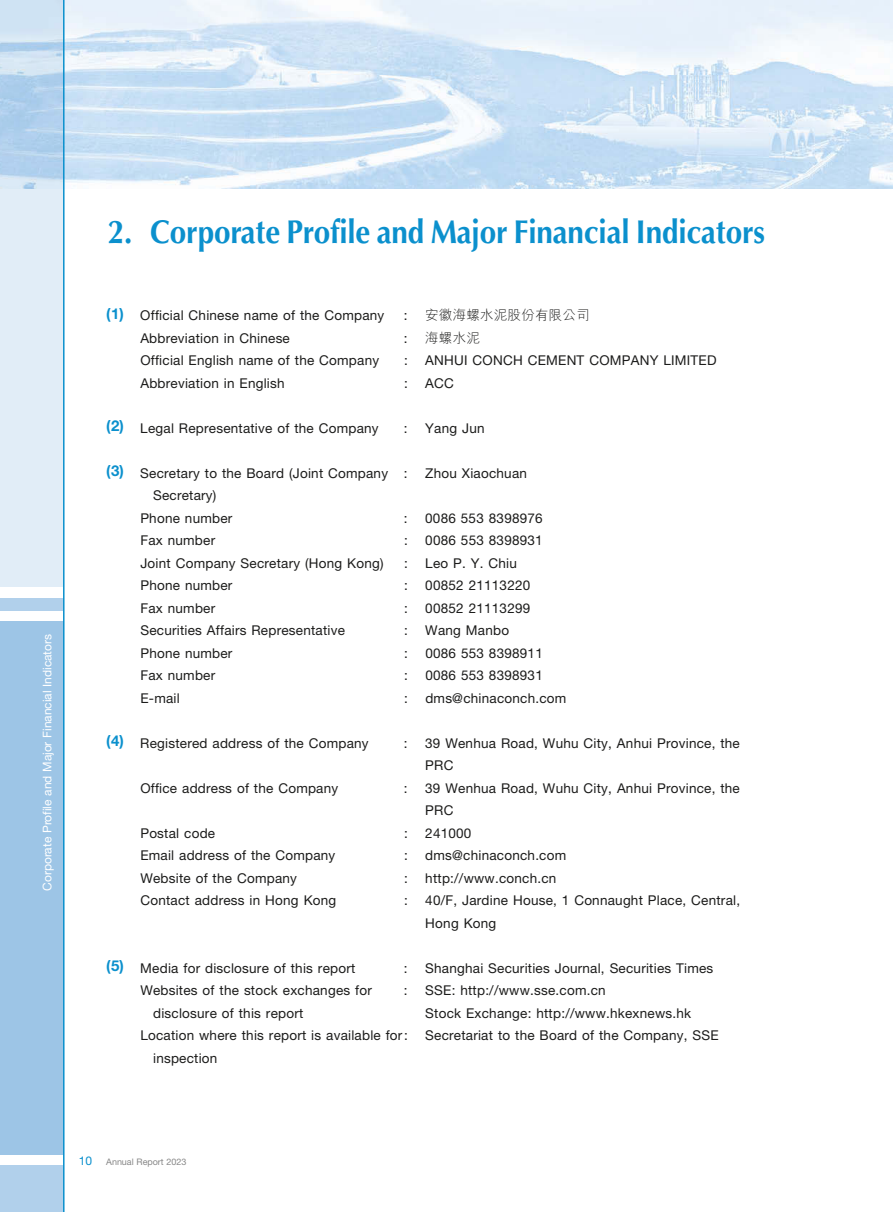
<style>
.page{position:relative;width:893px;height:1212px;background:#fff}
.page>*{position:absolute;margin:0;border:0;box-sizing:border-box;transform-origin:0 0}
.t1{font:700 33px "Optima LT Std";letter-spacing:-.005em;color:#0b90cd;scale:.9 1}
.t2{font:13.5px/22.5px "Helvetica Neue LT Std";letter-spacing:.015em;color:#1c1c1b}
.t3{font:300 13.5px "M Hei HK";letter-spacing:.015em;color:#1c1c1b}
.t4{font:12px "Helvetica Neue LT Std";letter-spacing:-.005em;color:#fff}
.t5{font:9px "Helvetica Neue LT Std";letter-spacing:-.005em;color:#878787}
.s1{font-weight:700;font-size:15px;color:#0b90cd}
.s2{font-size:12px;color:#0b90cd}
</style>
<div class="page">
<img style="left:65px;top:0;width:828px;height:188px">
<svg style="left:0;top:0;width:63px;height:587px;background:#d5e6f4"></svg>
<div style="left:0;top:1165px;width:64px;height:47px;background:#b1d0eb"></div>
<div style="left:0;top:621px;width:64px;height:534px;background:#9dc5e6"></div>
<div style="left:0;top:598px;width:64px;height:13px;background:#b1d0eb"></div>
<hr style="left:63px;top:0;width:2px;height:1212px;background:#0b90cd">
<p class="t4" style="left:40px;top:891px;width:258px;rotate:-90deg">Corporate Profile and Major Financial Indicators</p>
<h1 class="t1" style="left:108px;top:212px;width:732px">2. Corporate Profile and Major Financial Indicators</h1>
<p class="t2" style="left:106px;top:304px;width:280px"><span class="s1">(1)</span> Official Chinese name of the Company</p>
<p class="t2" style="left:404px;top:304px;width:5px">:</p>
<p class="t3" style="left:425px;top:306px;width:166px">安徽海螺水泥股份有限公司</p>
<p class="t2" style="left:140px;top:326px;width:151px">Abbreviation in Chinese</p>
<p class="t2" style="left:404px;top:326px;width:5px">:</p>
<p class="t3" style="left:425px;top:328px;width:56px">海螺水泥</p>
<p class="t2" style="left:140px;top:349px;width:240px">Official English name of the Company</p>
<p class="t2" style="left:404px;top:349px;width:5px">:</p>
<p class="t2" style="left:425px;top:349px;width:293px">ANHUI CONCH CEMENT COMPANY LIMITED</p>
<p class="t2" style="left:140px;top:371px;width:146px">Abbreviation in English</p>
<p class="t2" style="left:404px;top:371px;width:5px">:</p>
<p class="t2" style="left:425px;top:371px;width:30px">ACC</p>
<p class="t2" style="left:106px;top:416px;width:274px"><span class="s1">(2)</span> Legal Representative of the Company</p>
<p class="t2" style="left:404px;top:416px;width:5px">:</p>
<p class="t2" style="left:425px;top:416px;width:61px">Yang Jun</p>
<p class="t2" style="left:153px;top:461px;width:237px;text-indent:-47px"><span class="s1">(3)</span> Secretary to the Board (Joint Company<br>Secretary)</p>
<p class="t2" style="left:404px;top:461px;width:5px">:</p>
<p class="t2" style="left:425px;top:461px;width:103px">Zhou Xiaochuan</p>
<p class="t2" style="left:140px;top:506px;width:94px">Phone number</p>
<p class="t2" style="left:404px;top:506px;width:5px">:</p>
<p class="t2" style="left:425px;top:506px;width:119px">0086 553 8398976</p>
<p class="t2" style="left:140px;top:529px;width:76px">Fax number</p>
<p class="t2" style="left:404px;top:529px;width:5px">:</p>
<p class="t2" style="left:425px;top:529px;width:119px">0086 553 8398931</p>
<p class="t2" style="left:140px;top:551px;width:245px">Joint Company Secretary (Hong Kong)</p>
<p class="t2" style="left:404px;top:551px;width:5px">:</p>
<p class="t2" style="left:425px;top:551px;width:93px">Leo P. Y. Chiu</p>
<p class="t2" style="left:140px;top:574px;width:94px">Phone number</p>
<p class="t2" style="left:404px;top:574px;width:5px">:</p>
<p class="t2" style="left:425px;top:574px;width:107px">00852 21113220</p>
<p class="t2" style="left:140px;top:596px;width:76px">Fax number</p>
<p class="t2" style="left:404px;top:596px;width:5px">:</p>
<p class="t2" style="left:425px;top:596px;width:107px">00852 21113299</p>
<p class="t2" style="left:140px;top:619px;width:206px">Securities Affairs Representative</p>
<p class="t2" style="left:404px;top:619px;width:5px">:</p>
<p class="t2" style="left:425px;top:619px;width:85px">Wang Manbo</p>
<p class="t2" style="left:140px;top:641px;width:94px">Phone number</p>
<p class="t2" style="left:404px;top:641px;width:5px">:</p>
<p class="t2" style="left:425px;top:641px;width:119px">0086 553 8398911</p>
<p class="t2" style="left:140px;top:664px;width:76px">Fax number</p>
<p class="t2" style="left:404px;top:664px;width:5px">:</p>
<p class="t2" style="left:425px;top:664px;width:119px">0086 553 8398931</p>
<p class="t2" style="left:140px;top:686px;width:41px">E-mail</p>
<p class="t2" style="left:404px;top:686px;width:5px">:</p>
<p class="t2" style="left:425px;top:686px;width:143px">dms@chinaconch.com</p>
<p class="t2" style="left:106px;top:731px;width:264px"><span class="s1">(4)</span> Registered address of the Company</p>
<p class="t2" style="left:404px;top:731px;width:5px">:</p>
<p class="t2" style="left:425px;top:731px;width:316px">39 Wenhua Road, Wuhu City, Anhui Province, the<br>PRC</p>
<p class="t2" style="left:140px;top:776px;width:199px">Office address of the Company</p>
<p class="t2" style="left:404px;top:776px;width:5px">:</p>
<p class="t2" style="left:425px;top:776px;width:316px">39 Wenhua Road, Wuhu City, Anhui Province, the<br>PRC</p>
<p class="t2" style="left:140px;top:821px;width:76px">Postal code</p>
<p class="t2" style="left:404px;top:821px;width:5px">:</p>
<p class="t2" style="left:425px;top:821px;width:48px">241000</p>
<p class="t2" style="left:140px;top:844px;width:196px">Email address of the Company</p>
<p class="t2" style="left:404px;top:844px;width:5px">:</p>
<p class="t2" style="left:425px;top:844px;width:143px">dms@chinaconch.com</p>
<p class="t2" style="left:140px;top:866px;width:158px">Website of the Company</p>
<p class="t2" style="left:404px;top:866px;width:5px">:</p>
<p class="t2" style="left:425px;top:866px;width:133px">http://www.conch.cn</p>
<p class="t2" style="left:140px;top:889px;width:197px">Contact address in Hong Kong</p>
<p class="t2" style="left:404px;top:889px;width:5px">:</p>
<p class="t2" style="left:425px;top:889px;width:316px">40/F, Jardine House, 1 Connaught Place, Central,<br>Hong Kong</p>
<p class="t2" style="left:106px;top:956px;width:251px"><span class="s1">(5)</span> Media for disclosure of this report</p>
<p class="t2" style="left:404px;top:956px;width:5px">:</p>
<p class="t2" style="left:425px;top:956px;width:290px">Shanghai Securities Journal, Securities Times</p>
<p class="t2" style="left:153px;top:979px;width:220px;text-indent:-13px">Websites of the stock exchanges for disclosure of this report</p>
<p class="t2" style="left:404px;top:979px;width:5px">:</p>
<p class="t2" style="left:425px;top:979px;width:267px">SSE: http://www.sse.com.cn<br>Stock Exchange: http://www.hkexnews.hk</p>
<p class="t2" style="left:153px;top:1024px;width:256px;text-indent:-13px">Location where this report is available for: inspection</p>
<p class="t2" style="left:425px;top:1024px;width:295px">Secretariat to the Board of the Company, SSE</p>
<p class="t5" style="left:79px;top:1156px;width:109px"><span class="s2">10</span> Annual Report 2023</p>
</div>
